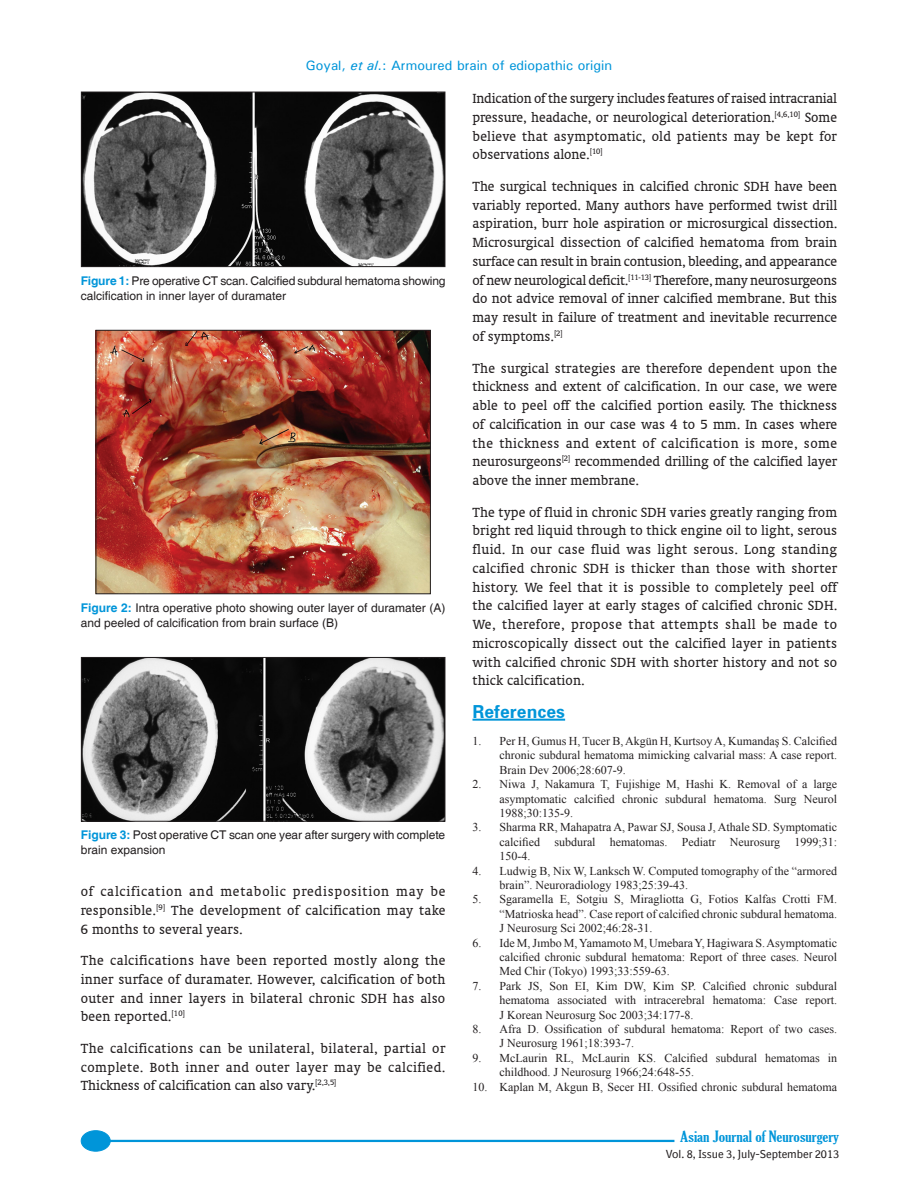
<style>
.page{position:relative;width:918px;height:1188px;background:#fff}
.page>*{position:absolute;margin:0;border:0;box-sizing:border-box;transform-origin:0 0}
.t1{font:700 18px "Zurich BT";color:#0095d9}
.TX{font:15px/18.8px "Oranda BT";letter-spacing:.01em;color:#231f20;text-align:justify}
.RF_RECTO{font:extra-condensed 15px "Gloucester";color:#0095d9;scale:1.25 1}
.t2{font:500 13.5px "Univers";color:#0095d9}
.REF{font:12px/14.4px "Times New Roman";color:#231f20;text-align:justify}
.FGC{font:12px/15px "Helvetica";color:#231f20}
.RF_RECTO_1{font:11.25px "BI Sans";letter-spacing:-.005em;color:#231f20}
.s1{font-style:italic}
.s2{font-weight:700;color:#0095d9}
</style>
<div class="page">
<hr style="left:100px;top:1140px;width:574px;height:2px;background:#0095d9">
<div style="left:81px;top:1131px;width:29px;height:20px;background:#0095d9;border-radius:50%"></div>
<div style="left:81px;top:1130px;width:30px;height:22px;border:1px solid #0095d9;border-radius:50%"></div>
<hr style="left:472px;top:719px;width:93px;height:2px;background:#0095d9">
<img style="left:83px;top:94px;width:360px;height:171px">
<div style="left:81px;top:92px;width:364px;height:175px;border:1px solid #231f20"></div>
<img style="left:98px;top:332px;width:331px;height:260px">
<div style="left:96px;top:330px;width:335px;height:264px;border:1px solid #231f20"></div>
<img style="left:83px;top:659px;width:360px;height:160px">
<div style="left:81px;top:657px;width:364px;height:164px;border:1px solid #231f20"></div>
<p class="t2" style="left:306px;top:57px;width:308px">Goyal, <span class="s1">et al</span>.: Armoured brain of ediopathic origin</p>
<p class="FGC" style="left:81px;top:273px;width:366px"><span class="s2">Figure 1:</span> Pre operative CT scan. Calcified subdural hematoma showing calcification in inner layer of duramater</p>
<p class="FGC" style="left:81px;top:600px;width:366px"><span class="s2">Figure 2:</span> Intra operative photo showing outer layer of duramater (A) and peeled of calcification from brain surface (B)</p>
<p class="FGC" style="left:81px;top:828px;width:366px"><span class="s2">Figure 3:</span> Post operative CT scan one year after surgery with complete brain expansion</p>
<p class="TX" style="left:81px;top:882px;width:366px">of calcification and metabolic predisposition may be responsible.<sup>[9]</sup> The development of calcification may take 6 months to several years.</p>
<p class="TX" style="left:81px;top:951px;width:366px">The calcifications have been reported mostly along the inner surface of duramater. However, calcification of both outer and inner layers in bilateral chronic SDH has also been reported.<sup>[10]</sup></p>
<p class="TX" style="left:81px;top:1039px;width:366px">The calcifications can be unilateral, bilateral, partial or complete. Both inner and outer layer may be calcified.<br>Thickness of calcification can also vary.<sup>[2,3,5]</sup></p>
<p class="TX" style="left:472px;top:89px;width:366px">Indication of the surgery includes features of raised intracranial pressure, headache, or neurological deterioration.<sup>[4,6,10]</sup> Some believe that asymptomatic, old patients may be kept for observations alone.<sup>[10]</sup></p>
<p class="TX" style="left:472px;top:177px;width:366px">The surgical techniques in calcified chronic SDH have been variably reported. Many authors have performed twist drill aspiration, burr hole aspiration or microsurgical dissection.<br>Microsurgical dissection of calcified hematoma from brain surface can result in brain contusion, bleeding, and appearance of new neurological deficit.<sup>[11‑13]</sup> Therefore, many neurosurgeons do not advice removal of inner calcified membrane. But this may result in failure of treatment and inevitable recurrence of symptoms.<sup>[2]</sup></p>
<p class="TX" style="left:472px;top:358px;width:366px">The surgical strategies are therefore dependent upon the thickness and extent of calcification. In our case, we were able to peel off the calcified portion easily. The thickness of calcification in our case was 4 to 5 mm. In cases where the thickness and extent of calcification is more, some neurosurgeons<sup>[2]</sup> recommended drilling of the calcified layer above the inner membrane.</p>
<p class="TX" style="left:472px;top:502px;width:366px">The type of fluid in chronic SDH varies greatly ranging from bright red liquid through to thick engine oil to light, serous fluid. In our case fluid was light serous. Long standing calcified chronic SDH is thicker than those with shorter history. We feel that it is possible to completely peel off the calcified layer at early stages of calcified chronic SDH.<br>We, therefore, propose that attempts shall be made to microscopically dissect out the calcified layer in patients with calcified chronic SDH with shorter history and not so thick calcification.</p>
<h1 class="t1" style="left:472px;top:700px;width:94px">References</h1>
<p class="REF" style="left:500px;top:734px;width:339px;text-indent:-27px">1. Per H, Gumus H, Tucer B,Akgün H, KurtsoyA, Kumandaş S. Calcified chronic subdural hematoma mimicking calvarial mass: A case report.<br>Brain Dev 2006;28:607‑9.</p>
<p class="REF" style="left:500px;top:777px;width:339px;text-indent:-27px">2. Niwa J, Nakamura T, Fujishige M, Hashi K. Removal of a large asymptomatic calcified chronic subdural hematoma. Surg Neurol 1988;30:135‑9.</p>
<p class="REF" style="left:500px;top:820px;width:339px;text-indent:-27px">3. Sharma RR, Mahapatra A, Pawar SJ, Sousa J, Athale SD. Symptomatic calcified subdural hematomas. Pediatr Neurosurg 1999;31:<br>150‑4.</p>
<p class="REF" style="left:500px;top:863px;width:339px;text-indent:-27px">4. Ludwig B, Nix W, Lanksch W. Computed tomography of the “armored brain”. Neuroradiology 1983;25:39‑43.</p>
<p class="REF" style="left:500px;top:892px;width:339px;text-indent:-27px">5. Sgaramella E, Sotgiu S, Miragliotta G, Fotios Kalfas Crotti FM. “Matrioska head”. Case report of calcified chronic subdural hematoma.<br>J Neurosurg Sci 2002;46:28‑31.</p>
<p class="REF" style="left:500px;top:935px;width:339px;text-indent:-27px">6. Ide M, Jımbo M,Yamamoto M, UmebaraY, Hagiwara S.Asymptomatic calcified chronic subdural hematoma: Report of three cases. Neurol Med Chir (Tokyo) 1993;33:559‑63.</p>
<p class="REF" style="left:500px;top:978px;width:339px;text-indent:-27px">7. Park JS, Son EI, Kim DW, Kim SP. Calcified chronic subdural hematoma associated with intracerebral hematoma: Case report.<br>J Korean Neurosurg Soc 2003;34:177‑8.</p>
<p class="REF" style="left:500px;top:1022px;width:339px;text-indent:-27px">8. Afra D. Ossification of subdural hematoma: Report of two cases.<br>J Neurosurg 1961;18:393‑7.</p>
<p class="REF" style="left:500px;top:1050px;width:339px;text-indent:-27px">9. McLaurin RL, McLaurin KS. Calcified subdural hematomas in childhood. J Neurosurg 1966;24:648‑55.</p>
<p class="REF" style="left:472px;top:1079px;width:366px">10. Kaplan M, Akgun B, Secer HI. Ossified chronic subdural hematoma</p>
<p class="RF_RECTO" style="left:680px;top:1128px;width:129px">Asian Journal of Neurosurgery</p>
<p class="RF_RECTO_1" style="left:666px;top:1148px;width:174px">Vol. 8, Issue 3, July-September 2013</p>
</div>
